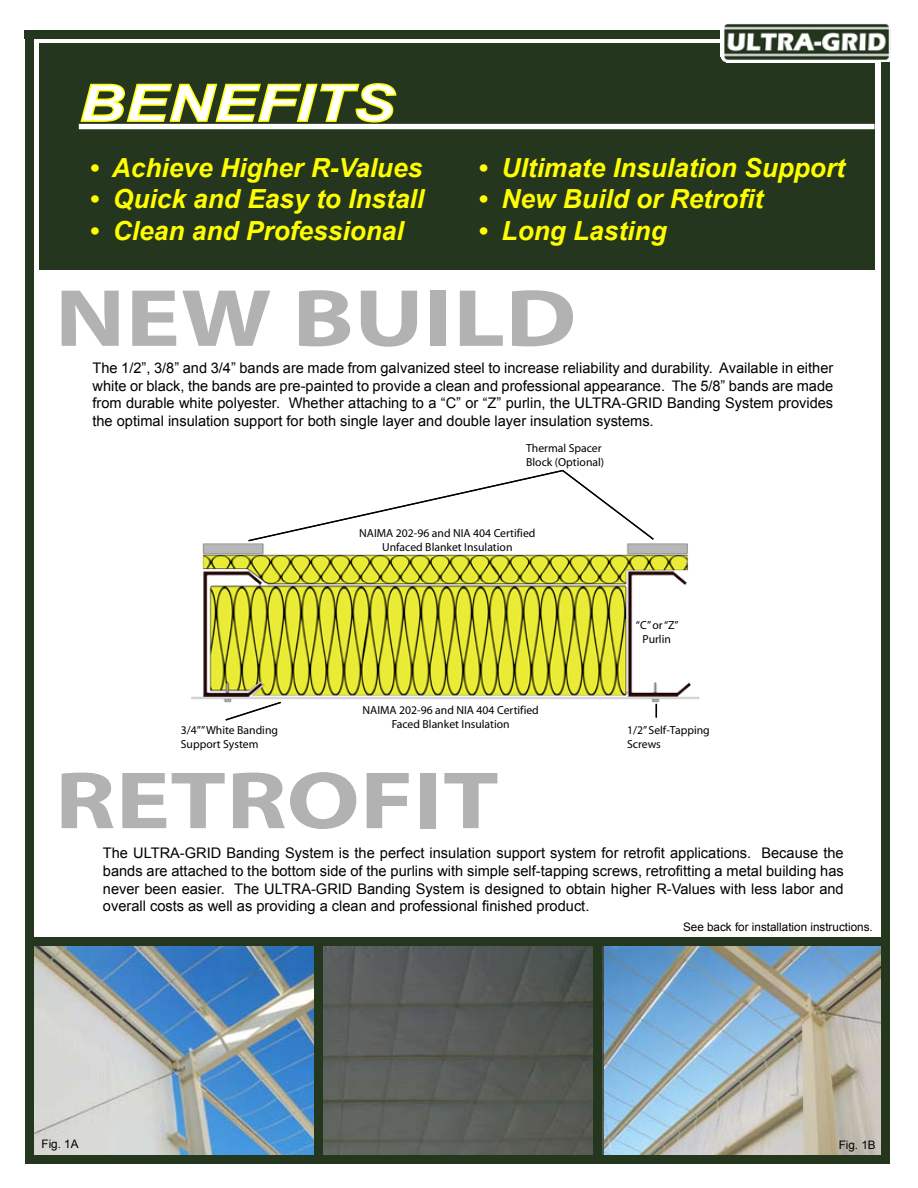
<style>
.page{position:relative;width:918px;height:1188px;background:#fff}
.page>*{position:absolute;margin:0;border:0;box-sizing:border-box;transform-origin:0 0}
.t1{font:700 81.9px "Myriad";color:#b2b2b2;scale:1.25 1}
.t2{font:italic 700 51.15px "Arial";color:#fff;scale:1.25 1}
.t3{font:italic 700 26.25px "Arial";color:#ff0}
.t4{font:14.55px/17.5px "Arial";color:#000;text-align:justify}
.t5{font:11.7px/14.1px "Myriad";color:#000}
.t6{font:11.7px "Arial";color:#000}
</style>
<div class="page">
<img style="left:323px;top:946px;width:281px;height:209px">
<img style="left:604px;top:946px;width:277px;height:209px">
<img style="left:33px;top:946px;width:281px;height:209px">
<div style="left:39px;top:44px;width:836px;height:226px;background:#25361f"></div>
<div style="left:721px;top:38px;width:14px;height:18px;background:#fff"></div>
<div style="left:726px;top:44px;width:157px;height:18px;background:#fff"></div>
<div style="left:721px;top:50px;width:75px;height:12px;background:#fff;border-radius:6px"></div>
<div style="left:881px;top:62px;width:9px;height:1102px;background:#25361f"></div>
<div style="left:25px;top:30px;width:8px;height:1132px;background:#25361f"></div>
<div style="left:25px;top:938px;width:861px;height:8px;background:#25361f"></div>
<div style="left:25px;top:1155px;width:862px;height:9px;background:#25361f"></div>
<div style="left:25px;top:30px;width:695px;height:9px;background:#25361f"></div>
<div style="left:314px;top:943px;width:9px;height:218px;background:#25361f"></div>
<div style="left:593px;top:944px;width:9px;height:218px;background:#25361f"></div>
<img style="left:724px;top:23px;width:167px;height:37px">
<img style="left:191px;top:543px;width:509px;height:175px">
<svg style="left:248px;top:469px;width:406px;height:73px"></svg>
<svg style="left:656px;top:704px;width:1px;height:14px"></svg>
<svg style="left:224px;top:701px;width:59px;height:20px"></svg>
<svg style="left:80px;top:83px;width:317px;height:40px"></svg>
<div style="left:79px;top:124px;width:796px;height:5px;background:#fff"></div>
<p class="t2" style="left:79px;top:70px;width:254px">BENEFITS</p>
<p class="t3" style="left:89px;top:150px;width:335px">• Achieve Higher R-Values</p>
<p class="t3" style="left:89px;top:182px;width:337px">• Quick and Easy to Install</p>
<p class="t3" style="left:89px;top:214px;width:316px">• Clean and Professional</p>
<p class="t3" style="left:478px;top:150px;width:369px">• Ultimate Insulation Support</p>
<p class="t3" style="left:478px;top:182px;width:287px">• New Build or Retrofit</p>
<p class="t3" style="left:478px;top:214px;width:190px">• Long Lasting</p>
<p class="t1" style="left:55px;top:276px;width:419px">NEW BUILD</p>
<p class="t4" style="left:92px;top:359px;width:742px">The 1/2”, 3/8” and 3/4” bands are made from galvanized steel to increase reliability and durability. Available in either white or black, the bands are pre-painted to provide a clean and professional appearance. The 5/8” bands are made from durable white polyester. Whether attaching to a “C” or “Z” purlin, the ULTRA-GRID Banding System provides the optimal insulation support for both single layer and double layer insulation systems.</p>
<p class="t5" style="left:526px;top:441px;width:79px">Thermal Spacer<br>Block (Optional)</p>
<p class="t5" style="left:181px;top:724px;width:99px">3/4”” White Banding<br>Support System</p>
<p class="t5" style="left:359px;top:526px;width:178px;text-align:center">NAIMA 202-96 and NIA 404 Certified<br>Unfaced Blanket Insulation</p>
<p class="t5" style="left:363px;top:704px;width:178px;text-align:center">NAIMA 202-96 and NIA 404 Certified<br>Faced Blanket Insulation</p>
<p class="t1" style="left:55px;top:758px;width:357px">RETROFIT</p>
<p class="t5" style="left:636px;top:618px;width:44px;text-align:center">“C” or “Z”<br>Purlin</p>
<p class="t5" style="left:627px;top:724px;width:84px">1/2” Self-Tapping<br>Screws</p>
<p class="t4" style="left:103px;top:845px;width:742px">The ULTRA-GRID Banding System is the perfect insulation support system for retrofit applications. Because the bands are attached to the bottom side of the purlins with simple self-tapping screws, retrofitting a metal building has never been easier. The ULTRA-GRID Banding System is designed to obtain higher R-Values with less labor and overall costs as well as providing a clean and professional finished product.</p>
<p class="t6" style="left:683px;top:919px;width:191px">See back for installation instructions.</p>
<p class="t6" style="left:42px;top:1136px;width:39px">Fig. 1A</p>
<p class="t6" style="left:839px;top:1138px;width:39px">Fig. 1B</p>
</div>
